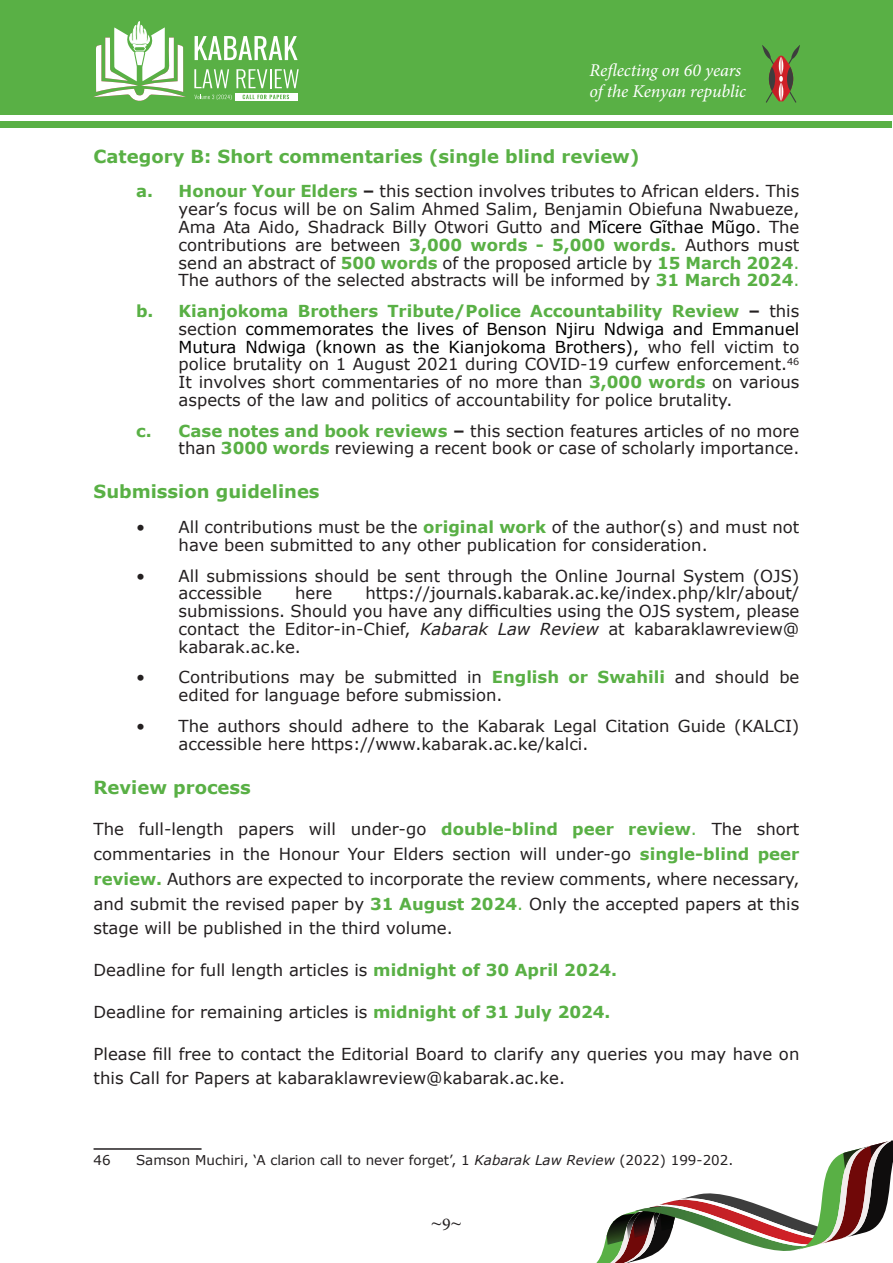
<style>
.page{position:relative;width:893px;height:1263px;background:#fff}
.page>*{position:absolute;margin:0;border:0;box-sizing:border-box;transform-origin:0 0}
.t1{font:700 18px "Verdana";color:#59b045}
.t2{font:italic 18px/21.6px "Minion Pro";letter-spacing:-.01em;color:#fff}
.t3{font:18px "Book Antiqua";color:#231f20}
.t4{font:16.5px/17.9px "Verdana";color:#231f20}
.t5{font:13.5px "Verdana";color:#231f20}
.s1{font-weight:700;color:#59b045}
.s2{font-weight:700}
.s3{color:#000}
.s4{color:#59b045}
.s5{font-style:italic}
.s6{font-family:"Minion Pro"}
</style>
<div class="page">
<svg style="left:596px;top:1140px;width:297px;height:123px"></svg>
<div style="left:0;top:0;width:893px;height:115px;background:#59b045"></div>
<svg style="left:195px;top:36px;width:103px;height:24px"></svg>
<svg style="left:194px;top:69px;width:35px;height:19px"></svg>
<svg style="left:236px;top:69px;width:63px;height:19px"></svg>
<svg style="left:235px;top:93px;width:63px;height:8px"></svg>
<svg style="left:194px;top:95px;width:37px;height:5px"></svg>
<svg style="left:243px;top:95px;width:46px;height:4px"></svg>
<svg style="left:93px;top:21px;width:93px;height:80px"></svg>
<svg style="left:762px;top:45px;width:38px;height:58px"></svg>
<div style="left:0;top:121px;width:892px;height:7px;background:#59b045"></div>
<hr style="left:94px;top:1148px;width:108px;height:2px;background:#231f20">
<p class="t2" style="left:589px;top:59px;width:158px">Reflecting on 60 years of the Kenyan republic</p>
<p class="t1" style="left:94px;top:143px;width:548px">Category B: Short commentaries (single blind review)</p>
<p class="t4" style="left:179px;top:182px;width:622px;text-align:justify;text-indent:-43px"><span class="s1">a. Honour Your Elders</span> <span class="s2">–</span> this section involves tributes to African elders. This year’s focus will be on Salim Ahmed Salim, Benjamin Obiefuna Nwabueze, Ama Ata Aido, Shadrack Billy Otwori Gutto and <span class="s3">Mĩcere Gĩthae Mũgo</span>. The contributions are between <span class="s1">3,000 words - 5,000 words.</span> Authors must send an abstract of <span class="s1">500 words</span> of the proposed article by <span class="s1">15 March 2024</span><span class="s4">.<br></span>The authors of the selected abstracts will be informed by <span class="s1">31 March 2024</span><span class="s4">.</span></p>
<p class="t4" style="left:179px;top:302px;width:622px;text-align:justify;text-indent:-43px"><span class="s1">b. Kianjokoma Brothers Tribute/Police Accountability Review</span> <span class="s2">–</span> this section <span class="s3">commemorates the lives of Benson Njiru Ndwiga and Emmanuel Mutura Ndwiga (known as the Kianjokoma Brothers),</span> who fell victim to police brutality on 1 August 2021 during COVID-19 curfew enforcement.<sup>46<br></sup>It involves short commentaries of no more than <span class="s1">3,000 words</span> on various aspects of the law and politics of accountability for police brutality.</p>
<p class="t4" style="left:136px;top:421px;width:665px;text-align:right"><span class="s1">c. Case notes and book reviews</span> <span class="s2">–</span> this section features articles of no more than <span class="s1">3000 words</span> reviewing a recent book or case of scholarly importance.</p>
<p class="t1" style="left:94px;top:479px;width:228px">Submission guidelines</p>
<p class="t4" style="left:179px;top:518px;width:622px;text-indent:-43px">• All contributions must be the <span class="s1">original work</span> of the author(s) and must not have been submitted to any other publication for consideration.</p>
<p class="t4" style="left:179px;top:566px;width:622px;text-indent:-43px">• All submissions should be sent through the Online Journal System (OJS) accessible</p>
<p class="t4" style="left:179px;top:584px;width:622px;text-align:justify;text-indent:187px">https://journals.kabarak.ac.ke/index.php/klr/about/ submissions. Should you have any difficulties using the OJS system, please contact the Editor-in-Chief, <span class="s5">Kabarak Law Review</span> at kabaraklawreview@ kabarak.ac.ke.</p>
<p class="t4" style="left:179px;top:668px;width:622px;text-indent:-43px">• Contributions may be submitted in <span class="s1">English or Swahili</span> and should be edited for language before submission.</p>
<p class="t4" style="left:179px;top:717px;width:622px;text-indent:-43px">• The authors should adhere to the Kabarak Legal Citation Guide (KALCI) accessible here https://www.kabarak.ac.ke/kalci.</p>
<p class="t1" style="left:94px;top:774px;width:159px">Review process</p>
<p class="t4" style="left:94px;top:817px;width:707px;line-height:24.8px;text-align:justify">The full-length papers will under-go <span class="s1">double-blind peer review</span><span class="s4">.</span> The short commentaries in the Honour Your Elders section will under-go <span class="s1">single-blind peer review.</span> Authors are expected to incorporate the review comments, where necessary, and submit the revised paper by <span class="s1">31 August 2024</span><span class="s4">.</span> Only the accepted papers at this stage will be published in the third volume.</p>
<p class="t4" style="left:94px;top:961px;width:525px">Deadline for full length articles is <span class="s1">midnight of 30 April 2024.</span></p>
<p class="t4" style="left:94px;top:1003px;width:518px">Deadline for remaining articles is <span class="s1">midnight of 31 July 2024.</span></p>
<p class="t4" style="left:94px;top:1041px;width:707px;line-height:24.8px">Please fill free to contact the Editorial Board to clarify any queries you may have on this Call for Papers at kabaraklawreview@kabarak.ac.ke.</p>
<p class="t4" style="left:295px;top:584px;width:39px">here</p>
<p class="t5" style="left:94px;top:1151px;width:19px">46</p>
<p class="t5" style="left:136px;top:1151px;width:599px">Samson Muchiri, ‘A clarion call to never forget’, 1 <span class="s5">Kabarak Law Review</span> (2022) 199-202.</p>
<p class="t3" style="left:431px;top:1211px;width:32px">~<span class="s6">9</span>~</p>
</div>
